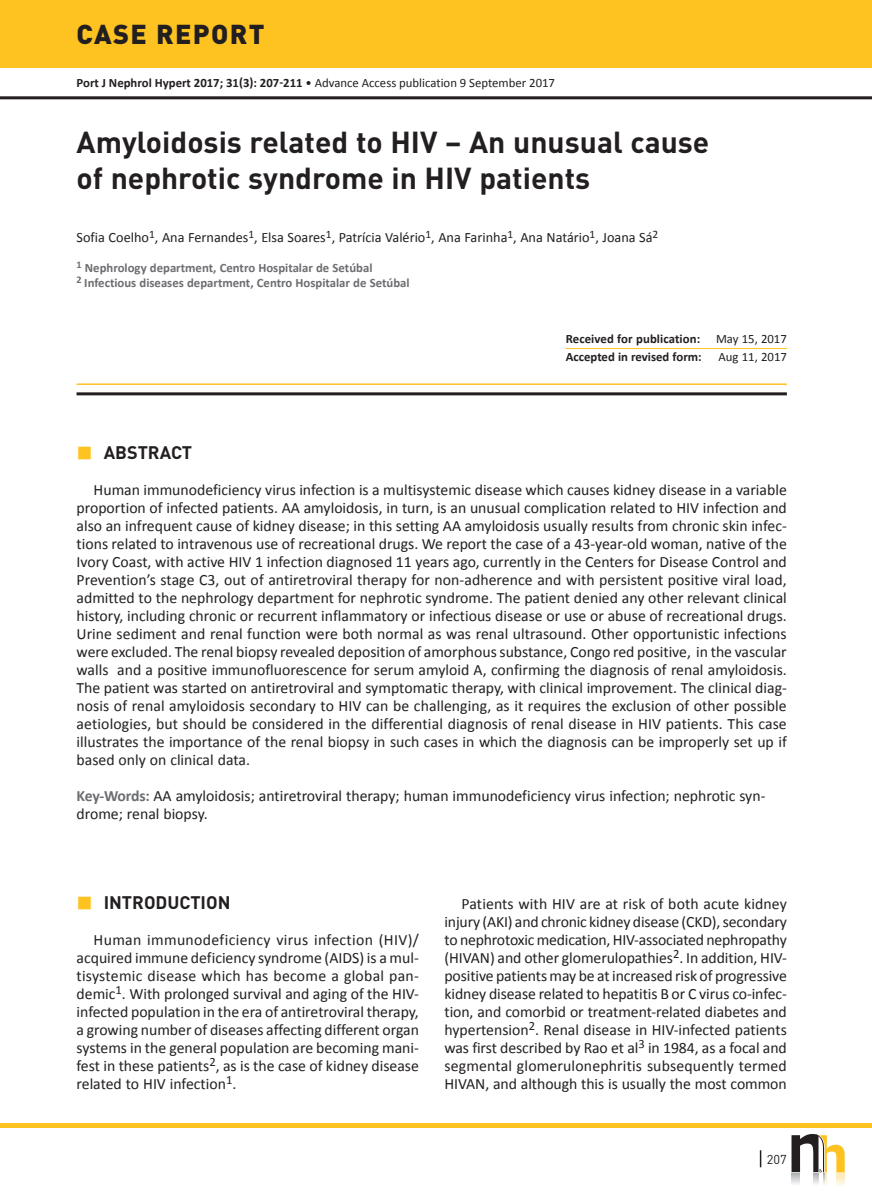
<style>
.page{position:relative;width:872px;height:1191px;background:#fff}
.page>*{position:absolute;margin:0;border:0;box-sizing:border-box;transform-origin:0 0}
.t1{font:700 30px/36px "DIN";color:#231f20}
.t2{font:900 27px "DIN";letter-spacing:.05em;color:#231f20}
.t3{font:700 18px "DIN";color:#231f20}
.t4{font:15.75px/18px "Calibri";color:#231f20;text-align:justify}
.t5{font:14.25px "Calibri";color:#231f20}
.t6{font:700 12.75px/15px "Calibri";color:#6c6d70}
.t7{font:12.75px "Calibri";color:#231f20}
.t8{font:700 12.75px/18px "Calibri";color:#231f20}
.t9{font:12.75px "DIN";color:#231f20}
.s1{font-weight:700}
.s2{font-weight:400}
.s3{font-weight:700;color:#6c6d70}
</style>
<div class="page">
<hr style="left:0;top:96px;width:872px;height:3px;background:#231f20">
<hr style="left:0;top:1123px;width:872px;height:4px;background:#fec221">
<div style="left:0;top:0;width:872px;height:68px;background:#fec221"></div>
<svg style="left:791px;top:1134px;width:53px;height:51px"></svg>
<svg style="left:760px;top:1150px;width:1px;height:17px"></svg>
<hr style="left:566px;top:348px;width:221px;height:1px;background:#fec221">
<hr style="left:77px;top:383px;width:710px;height:2px;background:#fec221">
<hr style="left:77px;top:392px;width:710px;height:3px;background:#231f20">
<h2 class="t2" style="left:77px;top:16px;width:189px">CASE REPORT</h2>
<p class="t7" style="left:77px;top:75px;width:480px"><span class="s1">Port J Nephrol Hypert 2017; 31(3): 207-211</span> • Advance Access publication 9 September 2017</p>
<h1 class="t1" style="left:77px;top:123px;width:634px">Amyloidosis related to HIV – An unusual cause of nephrotic syndrome in HIV patients</h1>
<p class="t5" style="left:77px;top:229px;width:583px">Sofia Coelho<sup>1</sup>, Ana Fernandes<sup>1</sup>, Elsa Soares<sup>1</sup>, Patrícia Valério<sup>1</sup>, Ana Farinha<sup>1</sup>, Ana Natário<sup>1</sup>, Joana Sá<sup>2</sup></p>
<p class="t6" style="left:77px;top:260px;width:334px"><sup>1</sup> Nephrology department, Centro Hospitalar de Setúbal<br><sup>2</sup> Infectious diseases department, Centro Hospitalar de Setúbal</p>
<p class="t8" style="left:566px;top:329px;width:223px">Received for publication: <span class="s2">May 15, 2017<br></span>Accepted in revised form:</p>
<p class="t7" style="left:718px;top:349px;width:70px">Aug 11, 2017</p>
<p class="t3" style="left:104px;top:441px;width:90px">ABSTRACT</p>
<p class="t4" style="left:77px;top:480px;width:712px;text-indent:17px">Human immunodeficiency virus infection is a multisystemic disease which causes kidney disease in a variable proportion of infected patients. AA amyloidosis, in turn, is an unusual complication related to HIV infection and also an infrequent cause of kidney disease; in this setting AA amyloidosis usually results from chronic skin infec&shy;tions related to intravenous use of recreational drugs. We report the case of a 43-year-old woman, native of the Ivory Coast, with active HIV 1 infection diagnosed 11 years ago, currently in the Centers for Disease Control and Prevention’s stage C3, out of antiretroviral therapy for non-adherence and with persistent positive viral load, admitted to the nephrology department for nephrotic syndrome. The patient denied any other relevant clinical history, including chronic or recurrent inflammatory or infectious disease or use or abuse of recreational drugs.<br>Urine sediment and renal function were both normal as was renal ultrasound. Other opportunistic infections were excluded. The renal biopsy revealed deposition of amorphous substance, Congo red positive, in the vascular walls and a positive immunofluorescence for serum amyloid A, confirming the diagnosis of renal amyloidosis.<br>The patient was started on antiretroviral and symptomatic therapy, with clinical improvement. The clinical diag&shy;nosis of renal amyloidosis secondary to HIV can be challenging, as it requires the exclusion of other possible aetiologies, but should be considered in the differential diagnosis of renal disease in HIV patients. This case illustrates the importance of the renal biopsy in such cases in which the diagnosis can be improperly set up if based only on clinical data.</p>
<p class="t4" style="left:77px;top:786px;width:690px"><span class="s3">Key-Words:</span> AA amyloidosis; antiretroviral therapy; human immunodeficiency virus infection; nephrotic syn&shy;drome; renal biopsy.</p>
<p class="t3" style="left:104px;top:891px;width:128px">INTRODUCTION</p>
<p class="t4" style="left:77px;top:930px;width:344px;text-indent:17px">Human immunodeficiency virus infection (HIV)/ acquired immune deficiency syndrome (AIDS) is a mul&shy;tisystemic disease which has become a global pan&shy;demic<sup>1</sup>. With prolonged survival and aging of the HIV&shy;infected population in the era of antiretroviral therapy, a growing number of diseases affecting different organ systems in the general population are becoming mani&shy;fest in these patients<sup>2</sup>, as is the case of kidney disease related to HIV infection<sup>1</sup>.</p>
<p class="t4" style="left:444px;top:894px;width:344px;text-indent:17px">Patients with HIV are at risk of both acute kidney injury (AKI) and chronic kidney disease (CKD), secondary to nephrotoxic medication, HIV-associated nephropathy (HIVAN) and other glomerulopathies<sup>2</sup>. In addition, HIV&shy;positive patients may be at increased risk of progressive kidney disease related to hepatitis B or C virus co-infec&shy;tion, and comorbid or treatment-related diabetes and hypertension<sup>2</sup>. Renal disease in HIV-infected patients was first described by Rao et al<sup>3</sup> in 1984, as a focal and segmental glomerulonephritis subsequently termed HIVAN, and although this is usually the most common</p>
<p class="t9" style="left:767px;top:1151px;width:21px">207</p>
</div>
